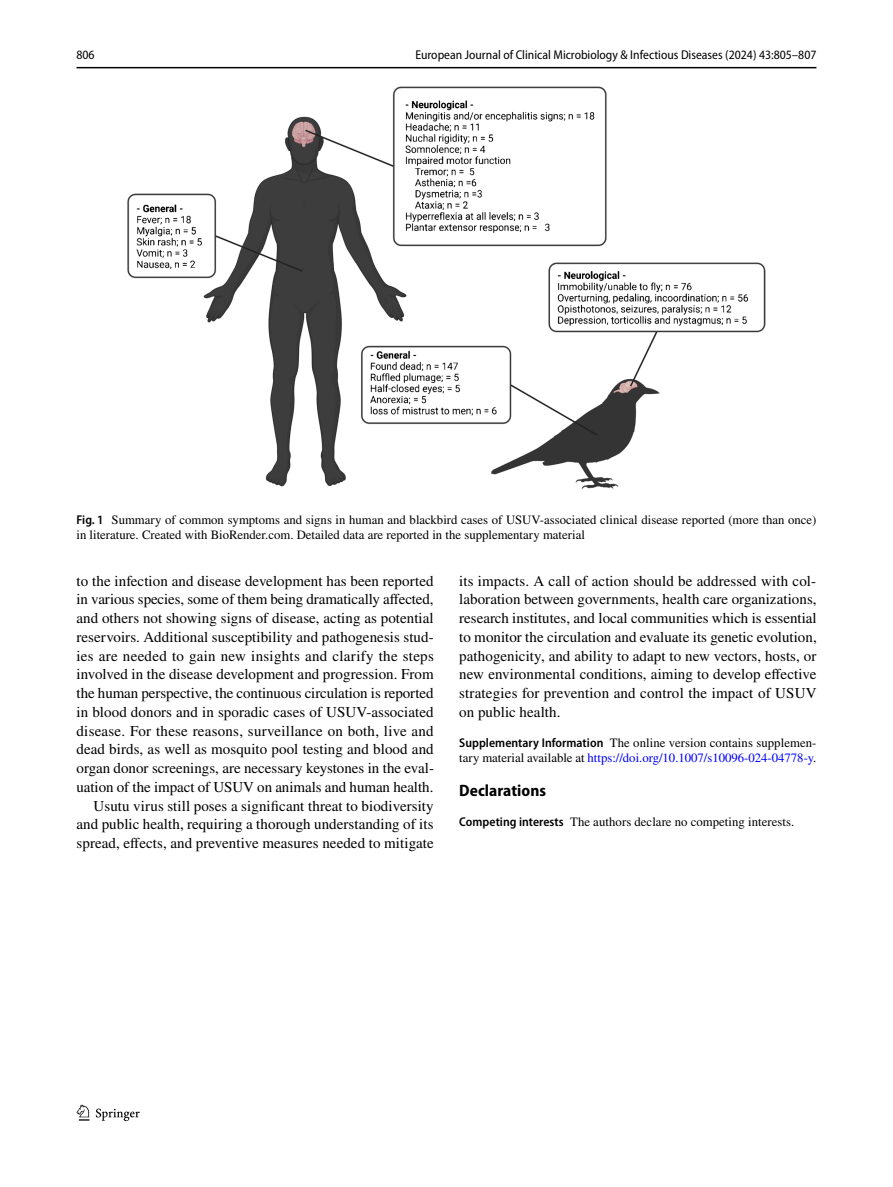
<style>
.page{position:relative;width:893px;height:1187px;background:#fff}
.page>*{position:absolute;margin:0;border:0;box-sizing:border-box;transform-origin:0 0}
.t1{font:700 semi-condensed 16.5px "Myriad Pro";letter-spacing:.005em;color:#000}
.t2{font:15px/18.8px "STIX";letter-spacing:.005em;color:#000;text-align:right}
.t3{font:12.75px/15px "STIX";color:#000}
.t4{font:semi-condensed 12.75px "Myriad Pro";color:#000}
.s1{font-family:"Myriad Pro";font-weight:600;font-stretch:semi-condensed}
.s2{color:#00f}
</style>
<div class="page">
<hr style="left:77px;top:67px;width:739px;height:1px;background:#000">
<svg style="left:77px;top:1104px;width:12px;height:16px"></svg>
<svg style="left:96px;top:1108px;width:44px;height:12px"></svg>
<img style="left:128px;top:87px;width:637px;height:402px">
<p class="t4" style="left:77px;top:48px;width:20px">806</p>
<p class="t4" style="left:415px;top:48px;width:402px">European Journal of Clinical Microbiology &amp; Infectious Diseases (2024) 43:805–807</p>
<p class="t3" style="left:77px;top:513px;width:741px"><span class="s1">Fig. 1</span> Summary of common symptoms and signs in human and blackbird cases of USUV-associated clinical disease reported (more than once) in literature. Created with BioRender.com. Detailed data are reported in the supplementary material</p>
<p class="t2" style="left:77px;top:572px;width:359px">to the infection and disease development has been reported in various species, some of them being dramatically affected, and others not showing signs of disease, acting as potential reservoirs. Additional susceptibility and pathogenesis stud&shy;ies are needed to gain new insights and clarify the steps involved in the disease development and progression. From the human perspective, the continuous circulation is reported in blood donors and in sporadic cases of USUV-associated disease. For these reasons, surveillance on both, live and dead birds, as well as mosquito pool testing and blood and organ donor screenings, are necessary keystones in the eval&shy;uation of the impact of USUV on animals and human health.<br>Usutu virus still poses a significant threat to biodiversity and public health, requiring a thorough understanding of its spread, effects, and preventive measures needed to mitigate</p>
<p class="t2" style="left:459px;top:572px;width:359px;text-align:justify">its impacts. A call of action should be addressed with col&shy;laboration between governments, health care organizations, research institutes, and local communities which is essential to monitor the circulation and evaluate its genetic evolution, pathogenicity, and ability to adapt to new vectors, hosts, or new environmental conditions, aiming to develop effective strategies for prevention and control the impact of USUV on public health.</p>
<p class="t3" style="left:459px;top:736px;width:359px"><span class="s1">Supplementary Information</span> The online version contains supplemen&shy;tary material available at <span class="s2">https://doi.org/10.1007/s10096-024-04778-y</span>.</p>
<p class="t1" style="left:459px;top:780px;width:88px">Declarations</p>
<p class="t3" style="left:459px;top:814px;width:336px"><span class="s1">Competing interests</span> The authors declare no competing interests.</p>
</div>
